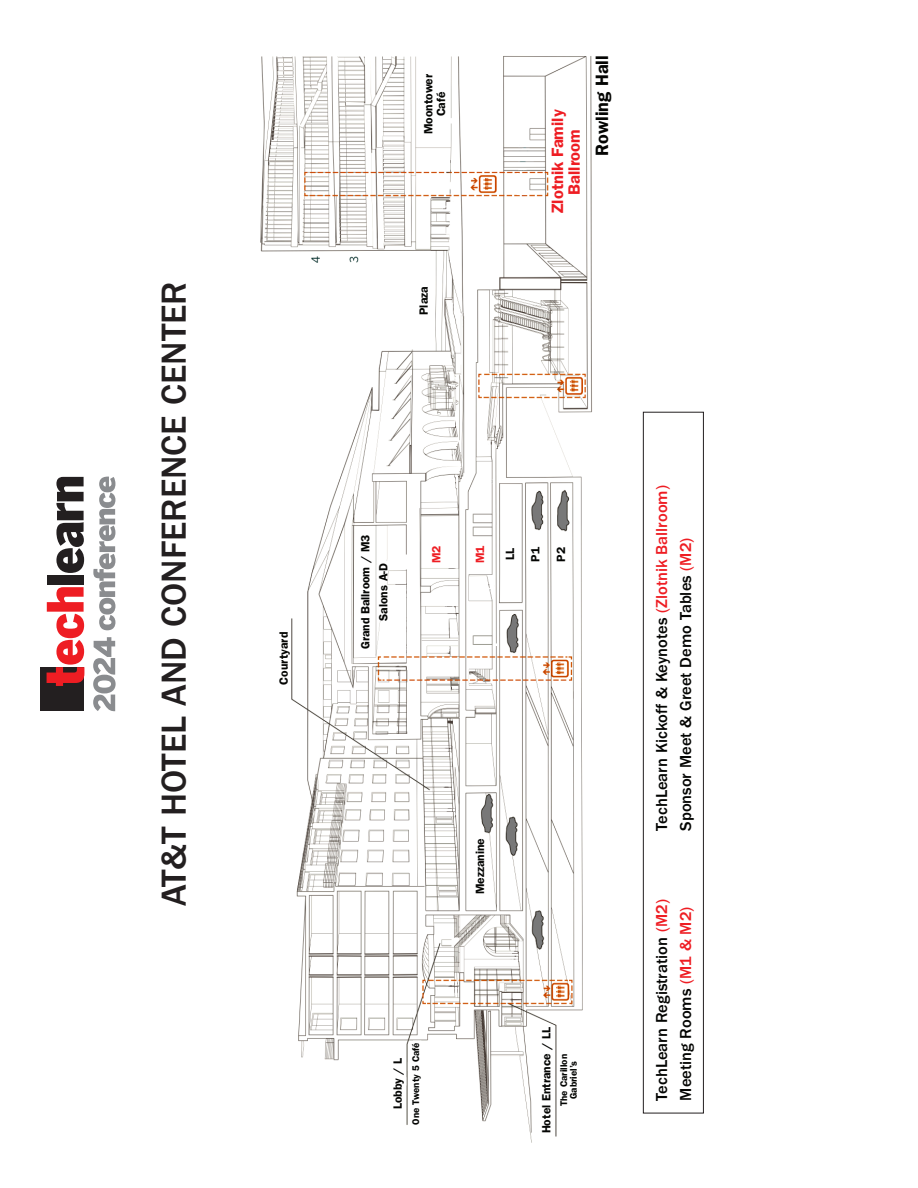
<style>
.page{position:relative;width:918px;height:1188px;background:#fff}
.page>*{position:absolute;margin:0;border:0;box-sizing:border-box;transform-origin:0 0}
.t1{font:500 36px "ITC Franklin Gothic Std";color:#231f20}
.t2{font:600 18px "ITC Franklin Gothic Std";color:#040503}
.t3{font:500 16.5px "ITC Franklin Gothic Std";color:#040503}
.t4{font:600 16.5px "ITC Franklin Gothic Std";color:#ee1d23}
.t5{font:600 12px/12.8px "ITC Franklin Gothic Std";color:#040503;text-align:center}
.t6{font:600 12px "ITC Franklin Gothic Std";color:#ee1d23}
.t7{font:600 9.75px "ITC Franklin Gothic Std";color:#040503}
.s1{color:#ee1d23}
</style>
<div class="page">
<svg style="left:93px;top:477px;width:22px;height:153px"></svg>
<div style="left:47px;top:575px;width:37px;height:10px;background:#231f20"></div>
<svg style="left:56px;top:477px;width:28px;height:96px"></svg>
<div style="left:40px;top:667px;width:44px;height:44px;background:#231f20"></div>
<svg style="left:47px;top:587px;width:37px;height:99px"></svg>
<svg style="left:93px;top:637px;width:23px;height:74px"></svg>
<img style="left:260px;top:56px;width:332px;height:1087px">
<div style="left:643px;top:412px;width:61px;height:701px;border:1px solid #231f20"></div>
<p class="t1" style="left:154px;top:906px;width:626px;rotate:-90deg">AT&amp;T HOTEL AND CONFERENCE CENTER</p>
<p class="t5" style="left:277px;top:685px;width:54px;rotate:-90deg">Courtyard</p>
<p class="t5" style="left:422px;top:134px;width:62px;rotate:-90deg">Moontower<br>Café</p>
<p class="t5" style="left:417px;top:315px;width:30px;rotate:-90deg">Plaza</p>
<p class="t4" style="left:548px;top:214px;width:106px;rotate:-90deg">Zlotnik Family</p>
<p class="t4" style="left:564px;top:195px;width:67px;rotate:-90deg">Ballroom</p>
<p class="t2" style="left:591px;top:156px;width:102px;rotate:-90deg">Rowling Hall</p>
<p class="t5" style="left:359px;top:649px;width:116px;rotate:-90deg">Grand Ballroom / M3</p>
<p class="t5" style="left:377px;top:621px;width:59px;rotate:-90deg">Salons A-D</p>
<p class="t6" style="left:429px;top:563px;width:19px;rotate:-90deg">M2</p>
<p class="t6" style="left:473px;top:563px;width:19px;rotate:-90deg">M1</p>
<p class="t5" style="left:504px;top:560px;width:13px;rotate:-90deg">LL</p>
<p class="t5" style="left:529px;top:562px;width:16px;rotate:-90deg">P1</p>
<p class="t5" style="left:555px;top:562px;width:16px;rotate:-90deg">P2</p>
<p class="t5" style="left:474px;top:894px;width:58px;rotate:-90deg">Mezzanine</p>
<p class="t5" style="left:391px;top:1109px;width:53px;rotate:-90deg">Lobby / L</p>
<p class="t7" style="left:410px;top:1125px;width:84px;rotate:-90deg">One Twenty 5 Café</p>
<p class="t5" style="left:540px;top:1133px;width:108px;rotate:-90deg">Hotel Entrance / LL</p>
<p class="t7" style="left:558px;top:1106px;width:53px;rotate:-90deg">The Carillon</p>
<p class="t7" style="left:568px;top:1099px;width:39px;rotate:-90deg">Gabriel’s</p>
<p class="t3" style="left:652px;top:831px;width:347px;rotate:-90deg">TechLearn Kickoff &amp; Keynotes <span class="s1">(Zlotnik Ballroom)</span></p>
<p class="t3" style="left:676px;top:831px;width:295px;rotate:-90deg">Sponsor Meet &amp; Greet Demo Tables <span class="s1">(M2)</span></p>
<p class="t3" style="left:652px;top:1101px;width:203px;rotate:-90deg">TechLearn Registration <span class="s1">(M2)</span></p>
<p class="t3" style="left:676px;top:1101px;width:196px;rotate:-90deg">Meeting Rooms <span class="s1">(M1 &amp; M2)</span></p>
</div>
